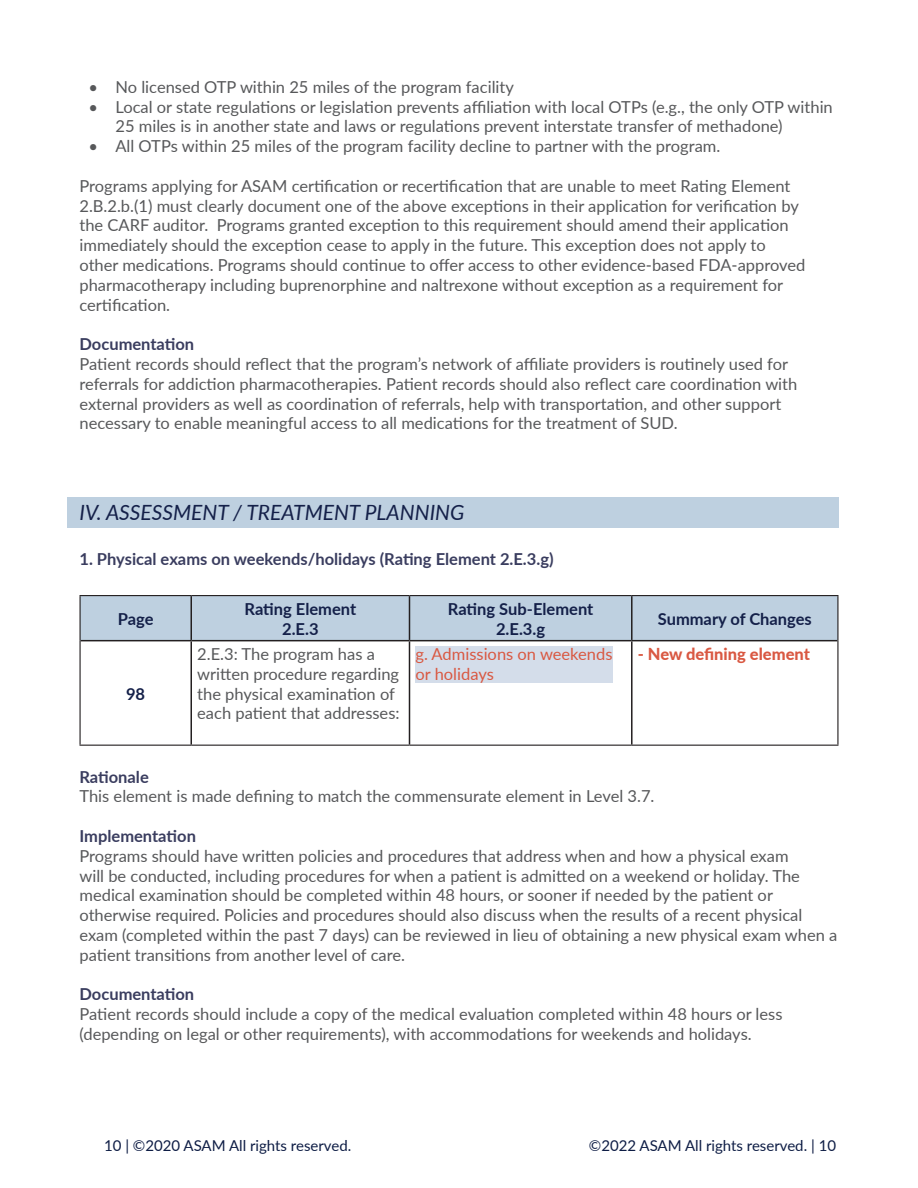
<style>
.page{position:relative;width:918px;height:1188px;background:#fff}
.page>*{position:absolute;margin:0;border:0;box-sizing:border-box;transform-origin:0 0}
.Title__topic__Blue{font:italic 21px "Lato";color:#142049}
.body_copy{font:16.5px/19.8px "Lato";color:#57585a}
.body_copy-2{font:700 16.5px "Lato";color:#3a3d5f}
.body_copy-3{font:700 16.5px/19.8px "Lato";color:#142049;text-align:center}
.Highlighter_w__red{font:16.5px/19.8px "Lato";color:#d95842}
.body_copy-4{font:800 16.5px "Lato";color:#d95842}
.t1{font:15px "Lato";color:#0e1d45}
</style>
<div class="page">
<div style="left:67px;top:497px;width:771px;height:30px;background:#bed0e0"></div>
<div style="left:81px;top:596px;width:756px;height:44px;background:#bed0e0"></div>
<hr style="left:80px;top:595px;width:111px;height:1px;background:#231f20">
<hr style="left:80px;top:596px;width:1px;height:45px;background:#231f20">
<hr style="left:191px;top:595px;width:219px;height:1px;background:#231f20">
<hr style="left:409px;top:595px;width:223px;height:1px;background:#231f20">
<hr style="left:632px;top:595px;width:206px;height:1px;background:#231f20">
<hr style="left:837px;top:596px;width:1px;height:45px;background:#231f20">
<hr style="left:80px;top:641px;width:1px;height:104px;background:#231f20">
<hr style="left:837px;top:641px;width:1px;height:104px;background:#231f20">
<hr style="left:80px;top:745px;width:111px;height:1px;background:#231f20">
<hr style="left:191px;top:745px;width:219px;height:1px;background:#231f20">
<hr style="left:409px;top:745px;width:223px;height:1px;background:#231f20">
<hr style="left:632px;top:745px;width:206px;height:1px;background:#231f20">
<hr style="left:190px;top:596px;width:2px;height:44px;background:#231f20">
<hr style="left:409px;top:596px;width:1px;height:44px;background:#231f20">
<hr style="left:631px;top:596px;width:2px;height:44px;background:#231f20">
<hr style="left:81px;top:640px;width:110px;height:1px;background:#231f20">
<hr style="left:191px;top:640px;width:219px;height:1px;background:#231f20">
<hr style="left:190px;top:641px;width:2px;height:104px;background:#231f20">
<hr style="left:409px;top:640px;width:223px;height:1px;background:#231f20">
<hr style="left:409px;top:641px;width:1px;height:104px;background:#231f20">
<hr style="left:632px;top:640px;width:205px;height:1px;background:#231f20">
<hr style="left:631px;top:641px;width:2px;height:104px;background:#231f20">
<div style="left:416px;top:647px;width:197px;height:36px;background:#d4ddea"></div>
<p class="body_copy" style="left:88px;top:76px;width:427px">• No licensed OTP within 25 miles of the program facility</p>
<p class="body_copy" style="left:116px;top:96px;width:719px;text-indent:-27px">• Local or state regulations or legislation prevents affiliation with local OTPs (e.g., the only OTP within<br>25 miles is in another state and laws or regulations prevent interstate transfer of methadone)</p>
<p class="body_copy" style="left:88px;top:136px;width:633px">• All OTPs within 25 miles of the program facility decline to partner with the program.</p>
<p class="body_copy" style="left:80px;top:175px;width:727px">Programs applying for ASAM certification or recertification that are unable to meet Rating Element 2.B.2.b.(1) must clearly document one of the above exceptions in their application for verification by the CARF auditor. Programs granted exception to this requirement should amend their application immediately should the exception cease to apply in the future. This exception does not apply to other medications. Programs should continue to offer access to other evidence-based FDA-approved pharmacotherapy including buprenorphine and naltrexone without exception as a requirement for certification.</p>
<p class="body_copy-2" style="left:80px;top:332px;width:116px">Documentation</p>
<p class="body_copy" style="left:80px;top:353px;width:719px">Patient records should reflect that the program’s network of affiliate providers is routinely used for referrals for addiction pharmacotherapies. Patient records should also reflect care coordination with external providers as well as coordination of referrals, help with transportation, and other support necessary to enable meaningful access to all medications for the treatment of SUD.</p>
<p class="Title__topic__Blue" style="left:80px;top:497px;width:386px">IV. ASSESSMENT / TREATMENT PLANNING</p>
<p class="body_copy-2" style="left:80px;top:547px;width:476px">1. Physical exams on weekends/holidays (Rating Element 2.E.3.g)</p>
<p class="body_copy-3" style="left:118px;top:608px;width:37px">Page</p>
<p class="body_copy-3" style="left:245px;top:598px;width:113px">Rating Element<br>2.E.3</p>
<p class="body_copy-3" style="left:448px;top:598px;width:147px">Rating Sub-Element<br>2.E.3.g</p>
<p class="body_copy-3" style="left:658px;top:608px;width:156px">Summary of Changes</p>
<p class="body_copy-3" style="left:126px;top:683px;width:21px">98</p>
<p class="body_copy" style="left:197px;top:643px;width:204px">2.E.3: The program has a written procedure regarding the physical examination of each patient that addresses:</p>
<p class="Highlighter_w__red" style="left:415px;top:643px;width:199px">g. Admissions on weekends or holidays</p>
<p class="body_copy-4" style="left:638px;top:642px;width:174px">- New defining element</p>
<p class="body_copy-2" style="left:80px;top:764px;width:71px">Rationale</p>
<p class="body_copy" style="left:80px;top:786px;width:577px">This element is made defining to match the commensurate element in Level 3.7.</p>
<p class="body_copy-2" style="left:80px;top:824px;width:118px">Implementation</p>
<p class="body_copy" style="left:80px;top:845px;width:759px">Programs should have written policies and procedures that address when and how a physical exam<br>will be conducted, including procedures for when a patient is admitted on a weekend or holiday. The medical examination should be completed within 48 hours, or sooner if needed by the patient or otherwise required. Policies and procedures should also discuss when the results of a recent physical exam (completed within the past 7 days) can be reviewed in lieu of obtaining a new physical exam when a patient transitions from another level of care.</p>
<p class="body_copy-2" style="left:80px;top:982px;width:116px">Documentation</p>
<p class="body_copy" style="left:80px;top:1004px;width:705px">Patient records should include a copy of the medical evaluation completed within 48 hours or less (depending on legal or other requirements), with accommodations for weekends and holidays.</p>
<p class="t1" style="left:104px;top:1134px;width:249px">10 | ©2020 ASAM All rights reserved.</p>
<p class="t1" style="left:589px;top:1134px;width:249px">©2022 ASAM All rights reserved. | 10</p>
</div>
